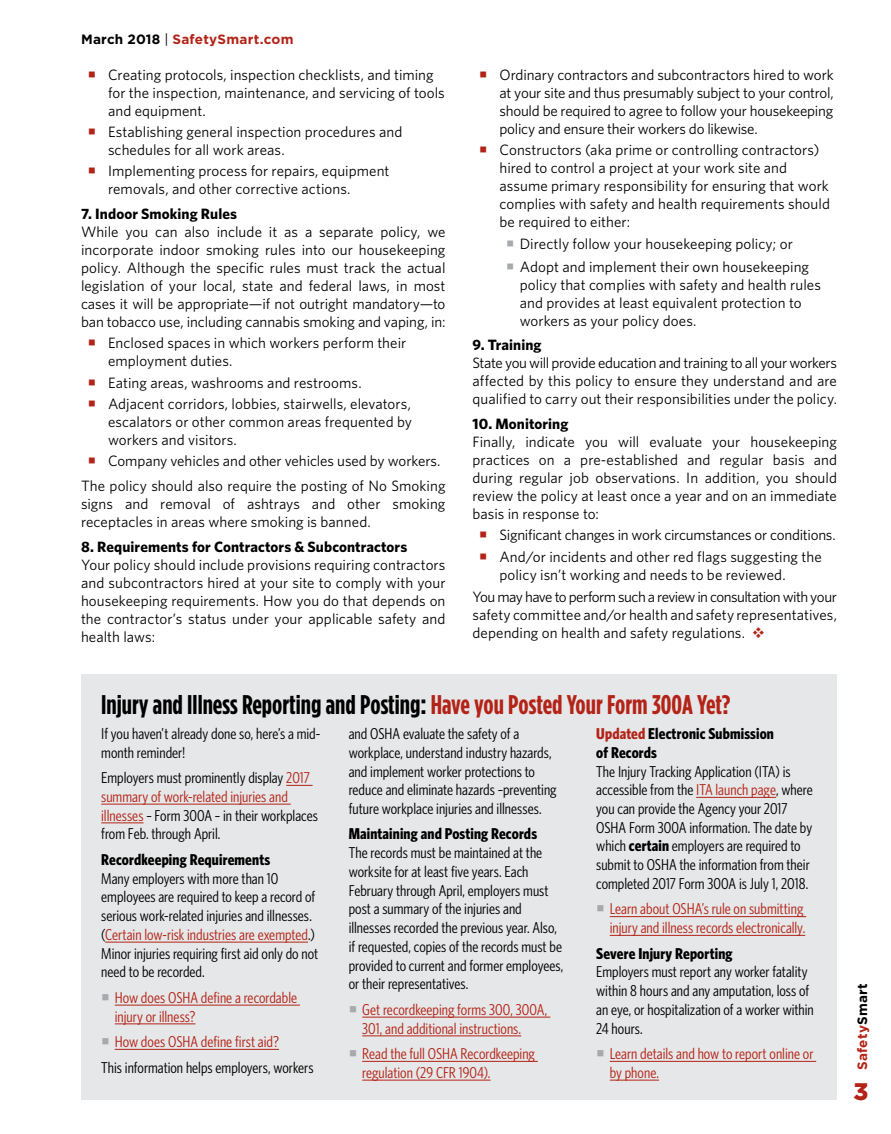
<style>
.page{position:relative;width:891px;height:1134px;background:#fff}
.page>*{position:absolute;margin:0;border:0;box-sizing:border-box;transform-origin:0 0}
.t1{font:700 condensed 27px "Gotham HTF";color:#000}
.t2{font:900 24px "Gotham HTF";color:#b32317}
.t3{font:condensed 15.75px/18.8px "Whitney HTF";color:#000}
.t4{font:condensed 15.75px/18.8px "Whitney HTF";color:#b32317}
.t5{font:700 condensed 15.75px/18.8px "Whitney HTF";letter-spacing:.01em;color:#000}
.t6{font:15px/18px "Whitney HTF";color:#000}
.t7{font:15px/22.4px "Whitney HTF";letter-spacing:-.03em;color:#000}
.t8{font:700 15px "Whitney HTF";letter-spacing:.005em;color:#000}
.t9{font:700 13.5px "Gotham HTF";letter-spacing:.015em;color:#b32317}
.s1{color:#000}
.s2{font-weight:400;color:#000}
.s3{color:#b32317}
.s4{font-weight:700}
</style>
<div class="page">
<div style="left:81px;top:674px;width:756px;height:426px;background:#e6e7e8"></div>
<svg style="left:286px;top:785px;width:27px;height:1px"></svg>
<hr style="left:101px;top:804px;width:190px;height:1px;background:#b32317">
<hr style="left:101px;top:823px;width:43px;height:1px;background:#b32317">
<hr style="left:105px;top:942px;width:203px;height:1px;background:#b32317">
<hr style="left:115px;top:1005px;width:185px;height:1px;background:#b32317">
<hr style="left:115px;top:1024px;width:80px;height:1px;background:#b32317">
<hr style="left:115px;top:1049px;width:164px;height:1px;background:#b32317">
<hr style="left:362px;top:1017px;width:188px;height:1px;background:#b32317">
<hr style="left:362px;top:1036px;width:159px;height:1px;background:#b32317">
<hr style="left:362px;top:1061px;width:176px;height:1px;background:#b32317">
<hr style="left:362px;top:1080px;width:129px;height:1px;background:#b32317">
<hr style="left:696px;top:797px;width:80px;height:1px;background:#b32317">
<hr style="left:610px;top:916px;width:196px;height:1px;background:#b32317">
<hr style="left:610px;top:935px;width:195px;height:1px;background:#b32317">
<hr style="left:610px;top:1061px;width:206px;height:1px;background:#b32317">
<hr style="left:610px;top:1080px;width:49px;height:1px;background:#b32317">
<p class="t9" style="left:81px;top:32px;width:214px"><span class="s1">March 2018</span> <span class="s2">|</span> SafetySmart.com</p>
<p class="t6" style="left:108px;top:65px;width:338px">Creating protocols, inspection checklists, and timing for the inspection, maintenance, and servicing of tools and equipment.</p>
<p class="t6" style="left:108px;top:123px;width:296px">Establishing general inspection procedures and schedules for all work areas.</p>
<p class="t6" style="left:108px;top:162px;width:283px">Implementing process for repairs, equipment removals, and other corrective actions.</p>
<p class="t8" style="left:81px;top:205px;width:158px">7. Indoor Smoking Rules</p>
<p class="t6" style="left:81px;top:223px;width:366px;text-align:justify">While you can also include it as a separate policy, we incorporate indoor smoking rules into our housekeeping policy. Although the specific rules must track the actual legislation of your local, state and federal laws, in most cases it will be appropriate—if not outright mandatory—to ban tobacco use, including cannabis smoking and vaping, in:</p>
<p class="t6" style="left:108px;top:334px;width:300px">Enclosed spaces in which workers perform their employment duties.</p>
<p class="t6" style="left:108px;top:371px;width:304px;line-height:21.3px">Eating areas, washrooms and restrooms.<br>Adjacent corridors, lobbies, stairwells, elevators,</p>
<p class="t6" style="left:108px;top:412px;width:306px">escalators or other common areas frequented by workers and visitors.</p>
<p class="t6" style="left:81px;top:448px;width:366px;line-height:24.8px;text-indent:27px">Company vehicles and other vehicles used by workers.<br>The policy should also require the posting of No Smoking</p>
<p class="t6" style="left:81px;top:494px;width:366px">signs and removal of ashtrays and other smoking receptacles in areas where smoking is banned.</p>
<p class="t8" style="left:81px;top:537px;width:328px">8. Requirements for Contractors &amp; Subcontractors</p>
<p class="t6" style="left:81px;top:555px;width:366px;text-align:justify">Your policy should include provisions requiring contractors and subcontractors hired at your site to comply with your housekeeping requirements. How you do that depends on the contractor’s status under your applicable safety and health laws:</p>
<p class="t6" style="left:500px;top:65px;width:336px;text-align:justify">Ordinary contractors and subcontractors hired to work at your site and thus presumably subject to your control, should be required to agree to follow your housekeeping policy and ensure their workers do likewise.</p>
<p class="t6" style="left:500px;top:141px;width:332px">Constructors (aka prime or controlling contractors) hired to control a project at your work site and assume primary responsibility for ensuring that work complies with safety and health requirements should be required to either:</p>
<p class="t6" style="left:520px;top:233px;width:291px;line-height:22.4px">Directly follow your housekeeping policy; or<br>Adopt and implement their own housekeeping</p>
<p class="t6" style="left:520px;top:275px;width:303px">policy that complies with safety and health rules and provides at least equivalent protection to workers as your policy does.</p>
<p class="t8" style="left:473px;top:336px;width:71px">9. Training</p>
<p class="t6" style="left:473px;top:354px;width:366px;text-align:justify">State you will provide education and training to all your workers affected by this policy to ensure they understand and are qualified to carry out their responsibilities under the policy.</p>
<p class="t8" style="left:473px;top:415px;width:97px">10. Monitoring</p>
<p class="t6" style="left:473px;top:433px;width:366px;text-align:justify">Finally, indicate you will evaluate your housekeeping practices on a pre-established and regular basis and during regular job observations. In addition, you should review the policy at least once a year and on an immediate basis in response to:</p>
<p class="t6" style="left:500px;top:524px;width:338px;line-height:21.3px">Significant changes in work circumstances or conditions.<br>And/or incidents and other red flags suggesting the</p>
<p class="t7" style="left:473px;top:563px;width:366px;text-indent:27px">policy isn’t working and needs to be reviewed.<br>You may have to perform such a review in consultation with your</p>
<p class="t6" style="left:473px;top:605px;width:366px">safety committee and/or health and safety representatives, depending on health and safety regulations. <span class="s3">❖</span></p>
<h1 class="t1" style="left:101px;top:689px;width:631px">Injury and Illness Reporting and Posting: <span class="s3">Have you Posted Your Form 300A Yet?</span></h1>
<p class="t3" style="left:101px;top:724px;width:220px">If you haven’t already done so, here’s a mid&shy;month reminder!</p>
<p class="t3" style="left:101px;top:768px;width:218px">Employers must prominently display <span class="s3">2017 summary of work-related injuries and illnesses</span> – Form 300A – in their workplaces from Feb. through April.</p>
<p class="t5" style="left:101px;top:850px;width:170px">Recordkeeping Requirements</p>
<p class="t3" style="left:101px;top:869px;width:218px">Many employers with more than 10 employees are required to keep a record of serious work-related injuries and illnesses. (<span class="s3">Certain low-risk industries are exempted</span>.)<br>Minor injuries requiring first aid only do not need to be recorded.</p>
<p class="t4" style="left:115px;top:988px;width:184px">How does OSHA define a recordable injury or illness?</p>
<p class="t4" style="left:115px;top:1032px;width:166px">How does OSHA define first aid?</p>
<p class="t3" style="left:101px;top:1058px;width:214px">This information helps employers, workers</p>
<p class="t5" style="left:596px;top:724px;width:179px"><span class="s3">Updated</span> Electronic Submission of Records</p>
<p class="t3" style="left:596px;top:762px;width:218px">The Injury Tracking Application (ITA) is accessible from the <span class="s3">ITA launch page</span>, where you can provide the Agency your 2017<br>OSHA Form 300A information. The date by which <span class="s4">certain</span> employers are required to submit to OSHA the information from their completed 2017 Form 300A is July 1, 2018.</p>
<p class="t4" style="left:610px;top:900px;width:197px">Learn about OSHA’s rule on submitting injury and illness records electronically.</p>
<p class="t5" style="left:596px;top:944px;width:138px">Severe Injury Reporting</p>
<p class="t3" style="left:596px;top:962px;width:219px">Employers must report any worker fatality within 8 hours and any amputation, loss of an eye, or hospitalization of a worker within 24 hours.</p>
<p class="t4" style="left:610px;top:1044px;width:205px">Learn details and how to report online or by phone.</p>
<p class="t3" style="left:349px;top:724px;width:209px">and OSHA evaluate the safety of a workplace, understand industry hazards, and implement worker protections to reduce and eliminate hazards –preventing future workplace injuries and illnesses.</p>
<p class="t5" style="left:349px;top:824px;width:190px">Maintaining and Posting Records</p>
<p class="t3" style="left:349px;top:843px;width:216px">The records must be maintained at the worksite for at least five years. Each February through April, employers must post a summary of the injuries and illnesses recorded the previous year. Also, if requested, copies of the records must be provided to current and former employees, or their representatives.</p>
<p class="t4" style="left:362px;top:1000px;width:187px">Get recordkeeping forms 300, 300A,<br>301, and additional instructions.</p>
<p class="t4" style="left:362px;top:1044px;width:174px">Read the full OSHA Recordkeeping regulation (29 CFR 1904).</p>
<p class="t9" style="left:855px;top:1070px;width:88px;rotate:-90deg">Safety<span class="s1">Smart</span></p>
<h2 class="t2" style="left:854px;top:1078px;width:16px">3</h2>
</div>
